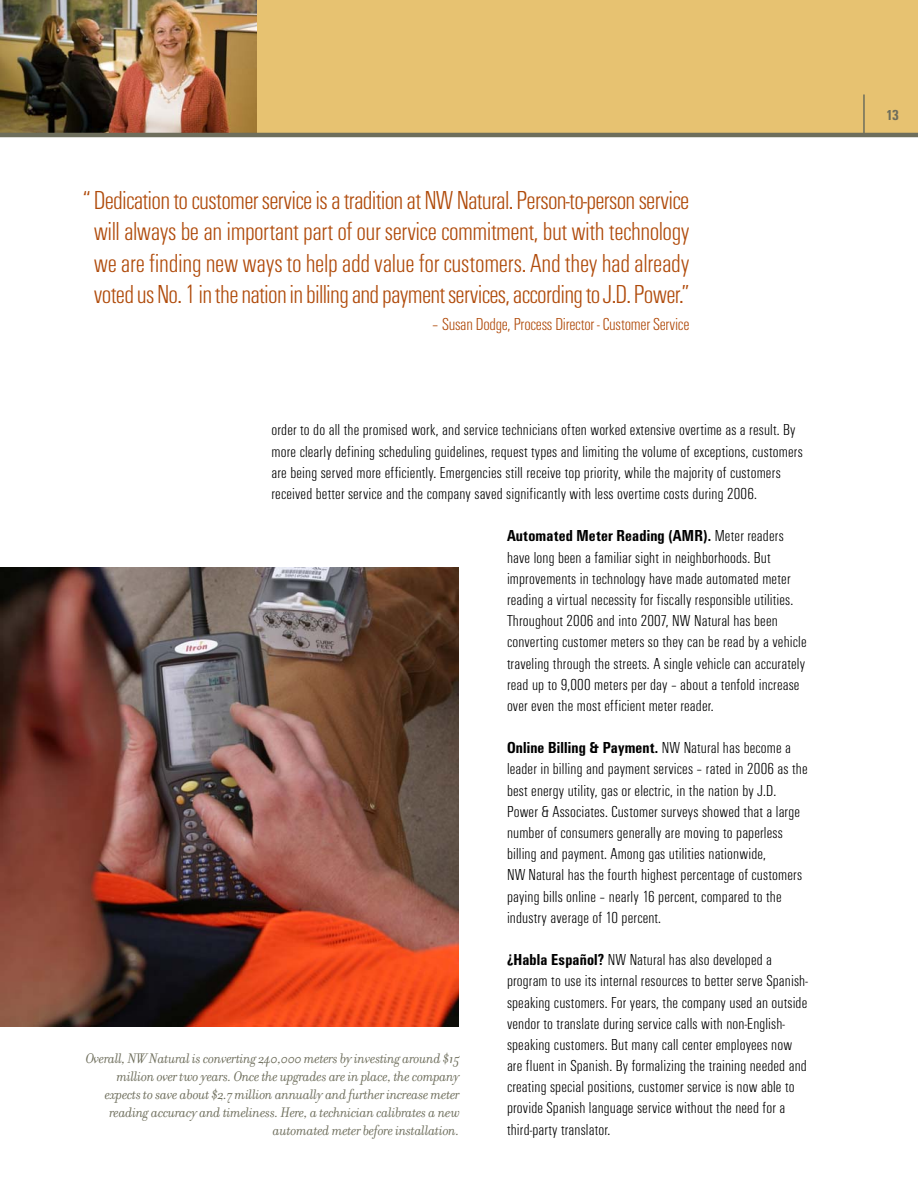
<style>
.page{position:relative;width:918px;height:1188px;background:#fff}
.page>*{position:absolute;margin:0;border:0;box-sizing:border-box;transform-origin:0 0}
.t1{font:300 condensed 27px/31.5px "Unitus T";letter-spacing:-.02em;color:#b04b0b;text-align:center}
.t2{font:300 condensed 18px "Unitus T";letter-spacing:-.015em;color:#b04b0b}
.t3{font:300 condensed 16.5px/21.1px "Unitus T";letter-spacing:.01em;color:#000}
.t4{font:italic 15px/18px "Filosofia";letter-spacing:-.025em;color:#6e6e5c;text-align:right}
.t5{font:700 condensed 15px "Unitus T";color:#6e6e5c}
.s1{font-weight:700}
</style>
<div class="page">
<div style="left:0;top:0;width:918px;height:135px;background:#e7c271"></div>
<img style="left:0;top:0;width:256px;height:133px">
<img style="left:0;top:567px;width:459px;height:459px">
<hr style="left:863px;top:94px;width:2px;height:41px;background:#6e6e5c">
<hr style="left:0;top:133px;width:918px;height:4px;background:#6e6e5c">
<p class="t1" style="left:83px;top:186px;width:608px">“ Dedication to customer service is a tradition at NW Natural. Person-to-person service will always be an important part of our service commitment, but with technology we are finding new ways to help add value for customers. And they had already voted us No. 1 in the nation in billing and payment services, according to J.D. Power.”</p>
<p class="t2" style="left:432px;top:317px;width:259px">– Susan Dodge, Process Director - Customer Service</p>
<p class="t3" style="left:271px;top:421px;width:533px">order to do all the promised work, and service technicians often worked extensive overtime as a result. By more clearly defining scheduling guidelines, request types and limiting the volume of exceptions, customers are being served more efficiently. Emergencies still receive top priority, while the majority of customers received better service and the company saved significantly with less overtime costs during 2006.</p>
<p class="t3" style="left:507px;top:527px;width:301px"><span class="s1">Automated Meter Reading (AMR).</span> Meter readers have long been a familiar sight in neighborhoods. But improvements in technology have made automated meter reading a virtual necessity for fiscally responsible utilities.<br>Throughout 2006 and into 2007, NW Natural has been converting customer meters so they can be read by a vehicle traveling through the streets. A single vehicle can accurately read up to 9,000 meters per day – about a tenfold increase over even the most efficient meter reader.</p>
<p class="t3" style="left:507px;top:738px;width:302px"><span class="s1">Online Billing &amp; Payment.</span> NW Natural has become a leader in billing and payment services – rated in 2006 as the best energy utility, gas or electric, in the nation by J.D.<br>Power &amp; Associates. Customer surveys showed that a large number of consumers generally are moving to paperless billing and payment. Among gas utilities nationwide,<br>NW Natural has the fourth highest percentage of customers paying bills online – nearly 16 percent, compared to the industry average of 10 percent.</p>
<p class="t3" style="left:507px;top:950px;width:302px"><sup>¿</sup><span class="s1">Habla Español?</span> NW Natural has also developed a program to use its internal resources to better serve Spanish&shy;speaking customers. For years, the company used an outside vendor to translate during service calls with non-English&shy;speaking customers. But many call center employees now are fluent in Spanish. By formalizing the training needed and creating special positions, customer service is now able to provide Spanish language service without the need for a third-party translator.</p>
<p class="t4" style="left:86px;top:1052px;width:376px">Overall, NW Natural is converting 240,000 meters by investing around $15 million over two years. Once the upgrades are in place, the company expects to save about $2.7 million annually and further increase meter reading accuracy and timeliness. Here, a technician calibrates a new automated meter before installation.</p>
<p class="t5" style="left:886px;top:108px;width:15px">13</p>
</div>
